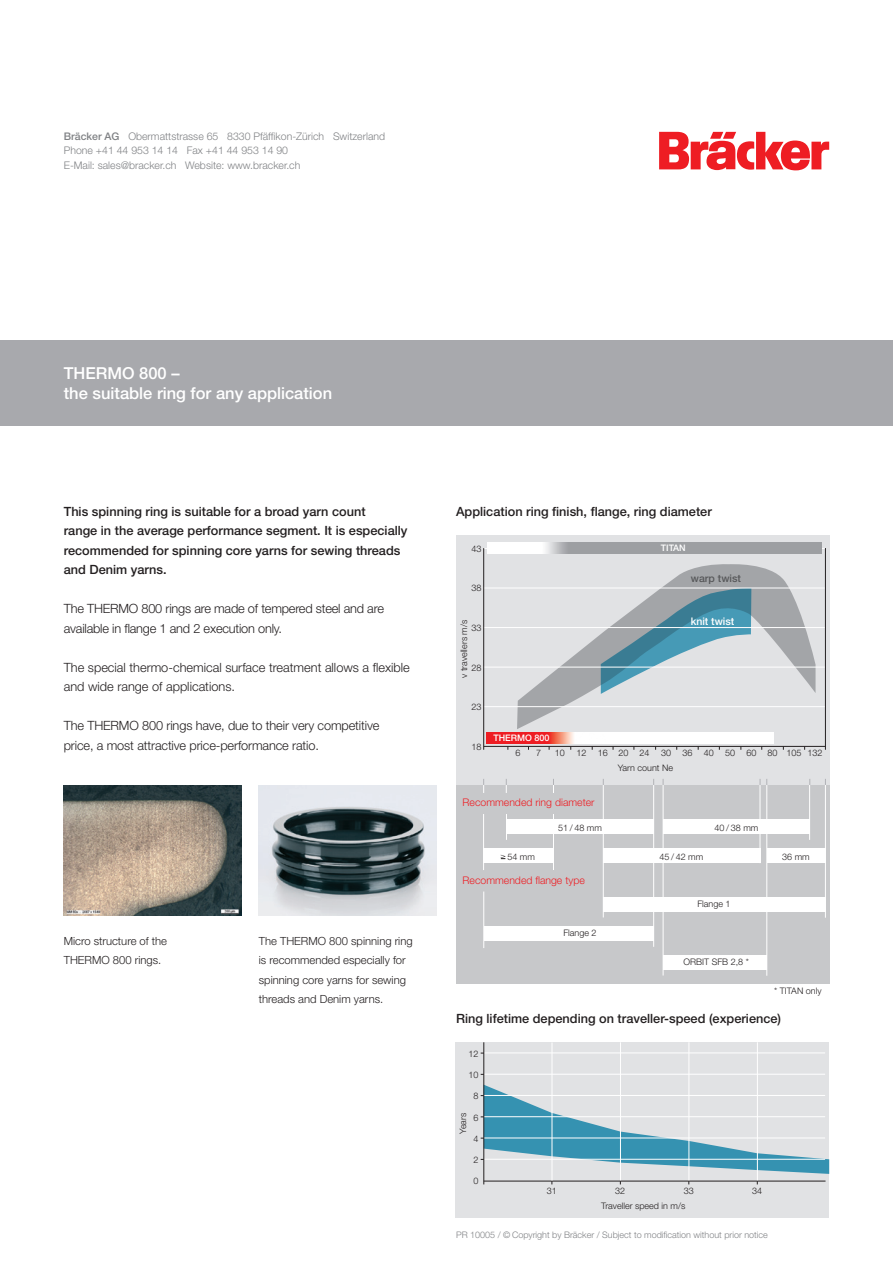
<style>
.page{position:relative;width:893px;height:1263px;background:#fff}
.page>*{position:absolute;margin:0;border:0;box-sizing:border-box;transform-origin:0 0}
.t1{font:500 16.5px/19.5px "Helvetica Neue";color:#fff}
.t2{font:300 12.75px/19.5px "Helvetica Neue";letter-spacing:-.01em;color:#231f20}
.t3{font:500 12.75px/19.5px "Helvetica Neue";color:#231f20}
.t4{font:300 11.25px/19.5px "Helvetica Neue";color:#231f20}
.t5{font:300 10.5px/14.2px "Helvetica Neue";color:#808285}
.t6{font:300 10.5px "Helvetica Neue";color:#ee1d23}
.t7{font:500 10.5px "Helvetica Neue";color:#57585a}
.t8{font:500 10.5px "Helvetica Neue";color:#fff}
.t9{font:300 9px "Helvetica Neue";color:#231f20}
.t10{font:300 9px "Helvetica Neue";color:#808285}
.t11{font:500 9px "Helvetica Neue";color:#fff}
.s1{font-weight:500}
</style>
<div class="page">
<div style="left:456px;top:1042px;width:373px;height:176px;background:#e1e2e4"></div>
<div style="left:456px;top:535px;width:373px;height:429px;background:#e1e2e4"></div>
<div style="left:0;top:340px;width:893px;height:85px;background:#a8a9ad"></div>
<svg style="left:659px;top:132px;width:170px;height:38px"></svg>
<img style="left:259px;top:785px;width:178px;height:130px">
<img style="left:64px;top:785px;width:178px;height:130px">
<hr style="left:484px;top:746px;width:341px;height:1px;background:#231f20">
<hr style="left:483px;top:548px;width:342px;height:1px;background:#fff">
<hr style="left:484px;top:1181px;width:341px;height:1px;background:#231f20">
<svg style="left:481px;top:1084px;width:348px;height:90px"></svg>
<hr style="left:484px;top:1159px;width:341px;height:1px;background:#fff">
<hr style="left:484px;top:1138px;width:341px;height:1px;background:#fff">
<hr style="left:484px;top:1116px;width:341px;height:1px;background:#fff">
<hr style="left:484px;top:1095px;width:341px;height:1px;background:#fff">
<hr style="left:484px;top:1074px;width:341px;height:1px;background:#fff">
<hr style="left:484px;top:1053px;width:341px;height:1px;background:#fff">
<hr style="left:552px;top:1042px;width:1px;height:138px;background:#fff">
<hr style="left:620px;top:1042px;width:1px;height:138px;background:#fff">
<hr style="left:689px;top:1042px;width:1px;height:138px;background:#fff">
<hr style="left:757px;top:1042px;width:1px;height:138px;background:#fff">
<hr style="left:483px;top:1042px;width:1px;height:142px;background:#231f20">
<div style="left:456px;top:785px;width:373px;height:199px;background:#c7c8ca"></div>
<div style="left:506px;top:819px;width:148px;height:15px;background:#fff"></div>
<div style="left:663px;top:819px;width:147px;height:15px;background:#fff"></div>
<div style="left:603px;top:848px;width:157px;height:15px;background:#fff"></div>
<div style="left:767px;top:848px;width:58px;height:15px;background:#fff"></div>
<div style="left:603px;top:897px;width:222px;height:14px;background:#fff"></div>
<div style="left:484px;top:926px;width:170px;height:14px;background:#fff"></div>
<div style="left:663px;top:955px;width:104px;height:14px;background:#fff"></div>
<hr style="left:483px;top:813px;width:1px;height:57px;background:#fff">
<hr style="left:603px;top:785px;width:1px;height:132px;background:#fff">
<hr style="left:553px;top:785px;width:1px;height:85px;background:#fff">
<hr style="left:653px;top:785px;width:1px;height:162px;background:#fff">
<hr style="left:663px;top:785px;width:1px;height:190px;background:#fff">
<hr style="left:760px;top:785px;width:1px;height:78px;background:#fff">
<hr style="left:766px;top:785px;width:1px;height:191px;background:#fff">
<hr style="left:809px;top:785px;width:1px;height:55px;background:#fff">
<hr style="left:825px;top:785px;width:1px;height:133px;background:#fff">
<svg style="left:760px;top:779px;width:7px;height:6px"></svg>
<svg style="left:506px;top:779px;width:1px;height:14px"></svg>
<svg style="left:483px;top:779px;width:1px;height:14px"></svg>
<div style="left:483px;top:848px;width:71px;height:15px;background:#fff"></div>
<hr style="left:483px;top:891px;width:1px;height:57px;background:#fff">
<svg style="left:517px;top:564px;width:298px;height:165px"></svg>
<svg style="left:487px;top:542px;width:334px;height:11px;fill:#9d9fa2"></svg>
<div style="left:487px;top:732px;width:287px;height:11px;background:#fff"></div>
<img style="left:487px;top:732px;width:87px;height:11px">
<svg style="left:601px;top:589px;width:150px;height:105px"></svg>
<hr style="left:483px;top:706px;width:342px;height:1px;background:#fff">
<hr style="left:483px;top:667px;width:342px;height:1px;background:#fff">
<hr style="left:483px;top:627px;width:342px;height:1px;background:#fff">
<hr style="left:483px;top:588px;width:342px;height:1px;background:#fff">
<hr style="left:483px;top:548px;width:1px;height:202px;background:#231f20">
<hr style="left:825px;top:548px;width:1px;height:202px;background:#231f20">
<div style="left:474px;top:793px;width:116px;height:20px;background:#c7c8ca"></div>
<p class="t5" style="left:64px;top:129px;width:323px"><span class="s1">Bräcker AG</span> Obermattstrasse 65 8330 Pfäffikon-Zürich Switzerland<br>Phone +41 44 953 14 14 Fax +41 44 953 14 90<br>E-Mail: sales@bracker.ch Website: www.bracker.ch</p>
<p class="t1" style="left:64px;top:363px;width:270px">THERMO 800 –<br>the suitable ring for any application</p>
<p class="t3" style="left:64px;top:501px;width:345px">This spinning ring is suitable for a broad yarn count<br>range in the average performance segment. It is especially recommended for spinning core yarns for sewing threads and Denim yarns.</p>
<p class="t2" style="left:64px;top:599px;width:40px">The THERMO</p>
<p class="t2" style="left:64px;top:599px;width:322px;text-indent:78px">800 rings are made of tempered steel and are available in flange 1 and 2 execution only.</p>
<p class="t2" style="left:64px;top:657px;width:347px">The special thermo-chemical surface treatment allows a flexible and wide range of applications.</p>
<p class="t2" style="left:64px;top:716px;width:41px">The THERMO</p>
<p class="t2" style="left:64px;top:716px;width:317px;text-indent:78px">800 rings have, due to their very competitive price, a most attractive price-performance ratio.</p>
<p class="t4" style="left:64px;top:931px;width:105px">Micro structure of the<br>THERMO</p>
<p class="t4" style="left:113px;top:950px;width:50px">800 rings.</p>
<p class="t4" style="left:259px;top:931px;width:37px">The THERMO</p>
<p class="t4" style="left:259px;top:931px;width:155px;text-indent:70px">800 spinning ring is recommended especially for spinning core yarns for sewing threads and Denim yarns.</p>
<p class="t3" style="left:456px;top:501px;width:257px">Application ring finish, flange, ring diameter</p>
<p class="t9" style="left:472px;top:543px;width:12px">43</p>
<p class="t9" style="left:472px;top:583px;width:12px">38</p>
<p class="t9" style="left:459px;top:678px;width:60px;rotate:-90deg">v travellers m/s</p>
<p class="t9" style="left:472px;top:622px;width:12px">33</p>
<p class="t9" style="left:472px;top:662px;width:12px">28</p>
<p class="t9" style="left:472px;top:701px;width:12px">23</p>
<p class="t9" style="left:472px;top:741px;width:12px">18</p>
<p class="t11" style="left:661px;top:543px;width:26px">TITAN</p>
<p class="t7" style="left:691px;top:572px;width:52px">warp twist</p>
<p class="t11" style="left:493px;top:732px;width:58px">THERMO 800</p>
<p class="t8" style="left:691px;top:615px;width:45px">knit twist</p>
<p class="t9" style="left:516px;top:747px;width:7px">6</p>
<p class="t9" style="left:536px;top:747px;width:7px">7</p>
<p class="t9" style="left:555px;top:747px;width:12px">10</p>
<p class="t9" style="left:576px;top:747px;width:12px">12</p>
<p class="t9" style="left:598px;top:747px;width:32px">16 20</p>
<p class="t9" style="left:640px;top:747px;width:12px">24</p>
<p class="t9" style="left:661px;top:747px;width:12px">30</p>
<p class="t9" style="left:682px;top:747px;width:12px">36</p>
<p class="t9" style="left:704px;top:747px;width:12px">40</p>
<p class="t9" style="left:725px;top:747px;width:99px">50 60 80 105 132</p>
<p class="t9" style="left:618px;top:762px;width:57px">Yarn count Ne</p>
<p class="t6" style="left:463px;top:796px;width:133px">Recommended ring diameter</p>
<p class="t9" style="left:558px;top:822px;width:45px">51 / 48 mm</p>
<p class="t9" style="left:715px;top:822px;width:45px">40 / 38 mm</p>
<p class="t9" style="left:500px;top:851px;width:36px"><sup>&gt;</sup> 54 mm</p>
<p class="t9" style="left:660px;top:851px;width:45px">45 / 42 mm</p>
<p class="t6" style="left:463px;top:874px;width:124px">Recommended flange type</p>
<p class="t9" style="left:563px;top:927px;width:35px">Flange 2</p>
<p class="t9" style="left:697px;top:898px;width:35px">Flange 1</p>
<p class="t9" style="left:684px;top:956px;width:67px">Orbit SFB 2,8 *</p>
<p class="t9" style="left:782px;top:851px;width:29px">36 mm</p>
<p class="t9" style="left:774px;top:985px;width:49px">* titan only</p>
<p class="t3" style="left:456px;top:1008px;width:327px">Ring lifetime depending on traveller-speed (experience)</p>
<p class="t9" style="left:468px;top:1048px;width:12px">12</p>
<p class="t9" style="left:468px;top:1069px;width:12px">10</p>
<p class="t9" style="left:473px;top:1090px;width:7px">8</p>
<p class="t9" style="left:457px;top:1134px;width:23px;rotate:-90deg">Years</p>
<p class="t9" style="left:473px;top:1112px;width:7px">6</p>
<p class="t9" style="left:473px;top:1133px;width:7px">4</p>
<p class="t9" style="left:473px;top:1154px;width:7px">2</p>
<p class="t9" style="left:473px;top:1176px;width:7px">0</p>
<p class="t9" style="left:547px;top:1185px;width:12px">31</p>
<p class="t9" style="left:615px;top:1185px;width:12px">32</p>
<p class="t9" style="left:684px;top:1185px;width:12px">33</p>
<p class="t9" style="left:752px;top:1185px;width:12px">34</p>
<p class="t9" style="left:601px;top:1200px;width:86px">Traveller speed in m/s</p>
<p class="t10" style="left:456px;top:1229px;width:313px">PR 10005 / © Copyright by Bräcker / Subject to modification without prior notice</p>
</div>
